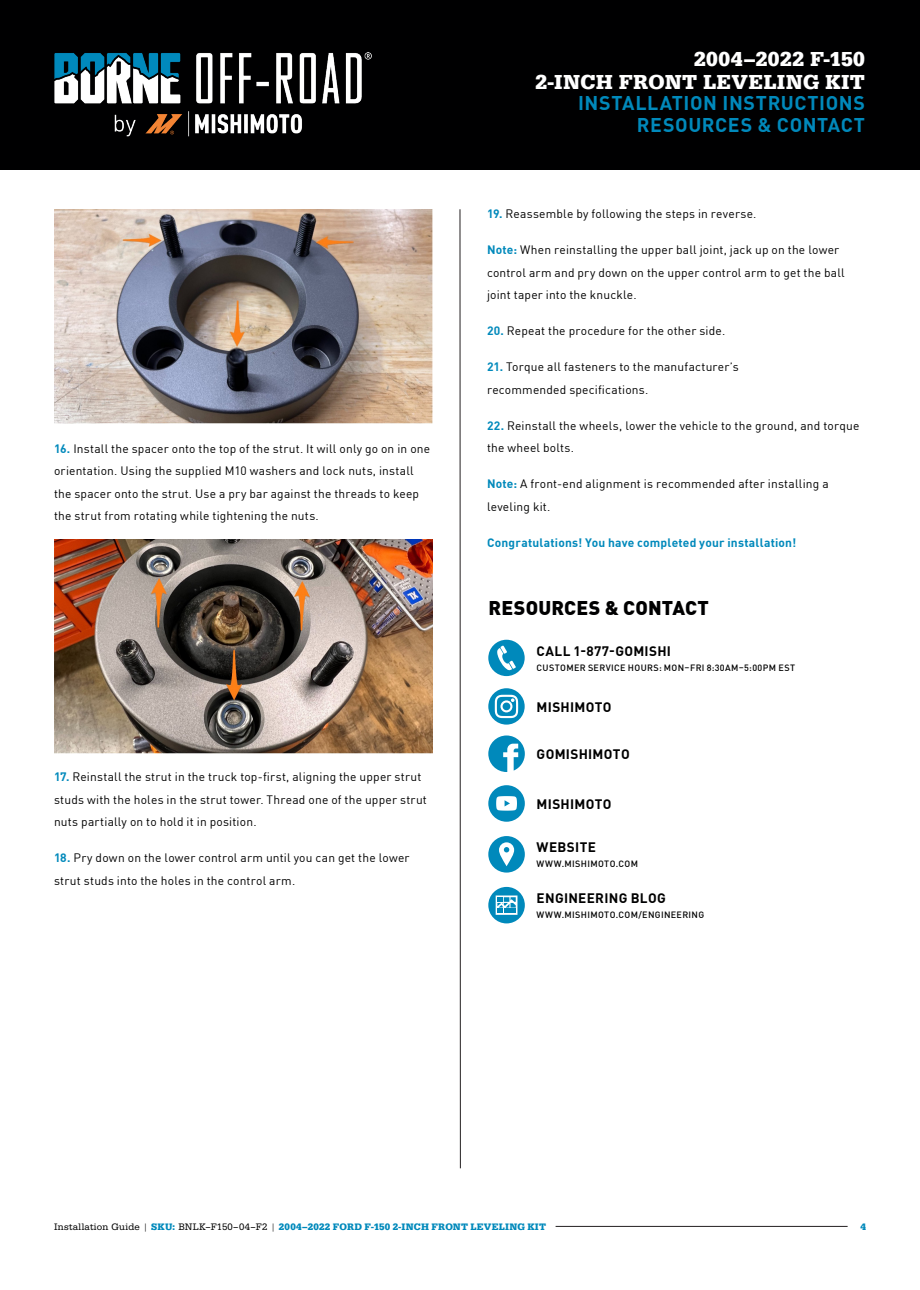
<style>
.page{position:relative;width:920px;height:1290px;background:#fff}
.page>*{position:absolute;margin:0;border:0;box-sizing:border-box;transform-origin:0 0}
.Header_MMY_Part{font:700 21px "Egyptienne URW";letter-spacing:.015em;color:#fff}
.Chapter_Name{font:700 19.5px "DINOT";letter-spacing:.03em;color:#0089bb}
.Header_1{font:900 19.5px "DINOT";letter-spacing:.01em;color:#000001}
.Resources___Contact{font:700 13.5px "DINOT";letter-spacing:.02em;color:#000001}
.Installation_Guide_I{font:12px/22.5px "DINOT";letter-spacing:.015em;color:#000001}
.Installation_Guide_I-2{font:700 12px "DINOT";letter-spacing:.015em;color:#0089bb}
.t1{font:700 9.75px "Egyptienne URW";letter-spacing:.02em;color:#0089bb}
.Resources___Contact-2{font:500 9px "DINOT";letter-spacing:.04em;color:#000001}
.s1{font-weight:700;color:#0089bb}
.s2{font-weight:400;color:#000001}
</style>
<div class="page">
<div style="left:0;top:0;width:920px;height:170px;background:#000001"></div>
<hr style="left:556px;top:1226px;width:292px;height:1px;background:#231f20">
<hr style="left:460px;top:209px;width:1px;height:959px;background:#231f20">
<img style="left:54px;top:52px;width:318px;height:85px">
<svg style="left:488px;top:735px;width:37px;height:37px"></svg>
<svg style="left:488px;top:887px;width:37px;height:36px"></svg>
<svg style="left:488px;top:688px;width:37px;height:37px"></svg>
<svg style="left:488px;top:640px;width:37px;height:36px"></svg>
<svg style="left:488px;top:836px;width:37px;height:36px"></svg>
<div style="left:488px;top:785px;width:37px;height:37px;background:#0089bb;border-radius:50%"></div>
<svg style="left:496px;top:796px;width:21px;height:15px"></svg>
<img style="left:54px;top:209px;width:379px;height:214px">
<img style="left:54px;top:539px;width:379px;height:214px">
<p class="Installation_Guide_I" style="left:54px;top:436px;width:378px"><span class="s1">16.</span> Install the spacer onto the top of the strut. It will only go on in one orientation. Using the supplied M10 washers and lock nuts, install the spacer onto the strut. Use a pry bar against the threads to keep the strut from rotating while tightening the nuts.</p>
<p class="Installation_Guide_I" style="left:54px;top:764px;width:374px"><span class="s1">17.</span> Reinstall the strut in the truck top-first, aligning the upper strut studs with the holes in the strut tower. Thread one of the upper strut nuts partially on to hold it in position.</p>
<p class="Installation_Guide_I" style="left:54px;top:845px;width:357px"><span class="s1">18.</span> Pry down on the lower control arm until you can get the lower strut studs into the holes in the control arm.</p>
<p class="Header_MMY_Part" style="left:694px;top:46px;width:172px">2004–2022 F-150</p>
<p class="Header_MMY_Part" style="left:535px;top:69px;width:331px">2-INCH FRONT LEVELING KIT</p>
<p class="Chapter_Name" style="left:578px;top:88px;width:288px">INSTALLATION INSTRUCTIONS</p>
<p class="Chapter_Name" style="left:637px;top:110px;width:230px">RESOURCES &amp; CONTACT</p>
<p class="Installation_Guide_I" style="left:487px;top:202px;width:271px"><span class="s1">19.</span> Reassemble by following the steps in reverse.</p>
<p class="Installation_Guide_I" style="left:487px;top:238px;width:359px"><span class="s1">Note:</span> When reinstalling the upper ball joint, jack up on the lower control arm and pry down on the upper control arm to get the ball joint taper into the knuckle.</p>
<p class="Installation_Guide_I" style="left:487px;top:319px;width:240px"><span class="s1">20.</span> Repeat the procedure for the other side.</p>
<p class="Installation_Guide_I" style="left:487px;top:355px;width:253px"><span class="s1">21.</span> Torque all fasteners to the manufacturer’s recommended specifications.</p>
<p class="Installation_Guide_I" style="left:487px;top:413px;width:374px"><span class="s1">22.</span> Reinstall the wheels, lower the vehicle to the ground, and torque the wheel bolts.</p>
<p class="Installation_Guide_I" style="left:487px;top:472px;width:343px"><span class="s1">Note:</span> A front-end alignment is recommended after installing a leveling kit.</p>
<p class="Installation_Guide_I-2" style="left:487px;top:533px;width:311px">Congratulations! You have completed your installation!</p>
<p class="Header_1" style="left:488px;top:592px;width:222px">RESOURCES &amp; CONTACT</p>
<p class="Resources___Contact" style="left:537px;top:640px;width:136px">CALL 1-877-GOMISHI</p>
<p class="Resources___Contact-2" style="left:537px;top:660px;width:260px">CUSTOMER SERVICE HOURS: MON–FRI 8:30AM–5:00PM EST</p>
<p class="Resources___Contact" style="left:537px;top:696px;width:76px">MISHIMOTO</p>
<p class="Resources___Contact" style="left:537px;top:743px;width:95px">GOMISHIMOTO</p>
<p class="Resources___Contact" style="left:537px;top:793px;width:76px">MISHIMOTO</p>
<p class="Resources___Contact" style="left:537px;top:836px;width:61px">WEBSITE</p>
<p class="Resources___Contact-2" style="left:537px;top:857px;width:103px">WWW.MISHIMOTO.COM</p>
<p class="Resources___Contact" style="left:537px;top:887px;width:131px">ENGINEERING BLOG</p>
<p class="Resources___Contact-2" style="left:537px;top:907px;width:169px">WWW.MISHIMOTO.COM/ENGINEERING</p>
<p class="t1" style="left:54px;top:1220px;width:493px"><span class="s2">Installation Guide |</span> SKU: <span class="s2">BNLK–F150–04–F2 |</span> 2004–2022 FORD F-150 2-INCH FRONT LEVELING KIT</p>
<p class="t1" style="left:860px;top:1220px;width:7px">4</p>
</div>
